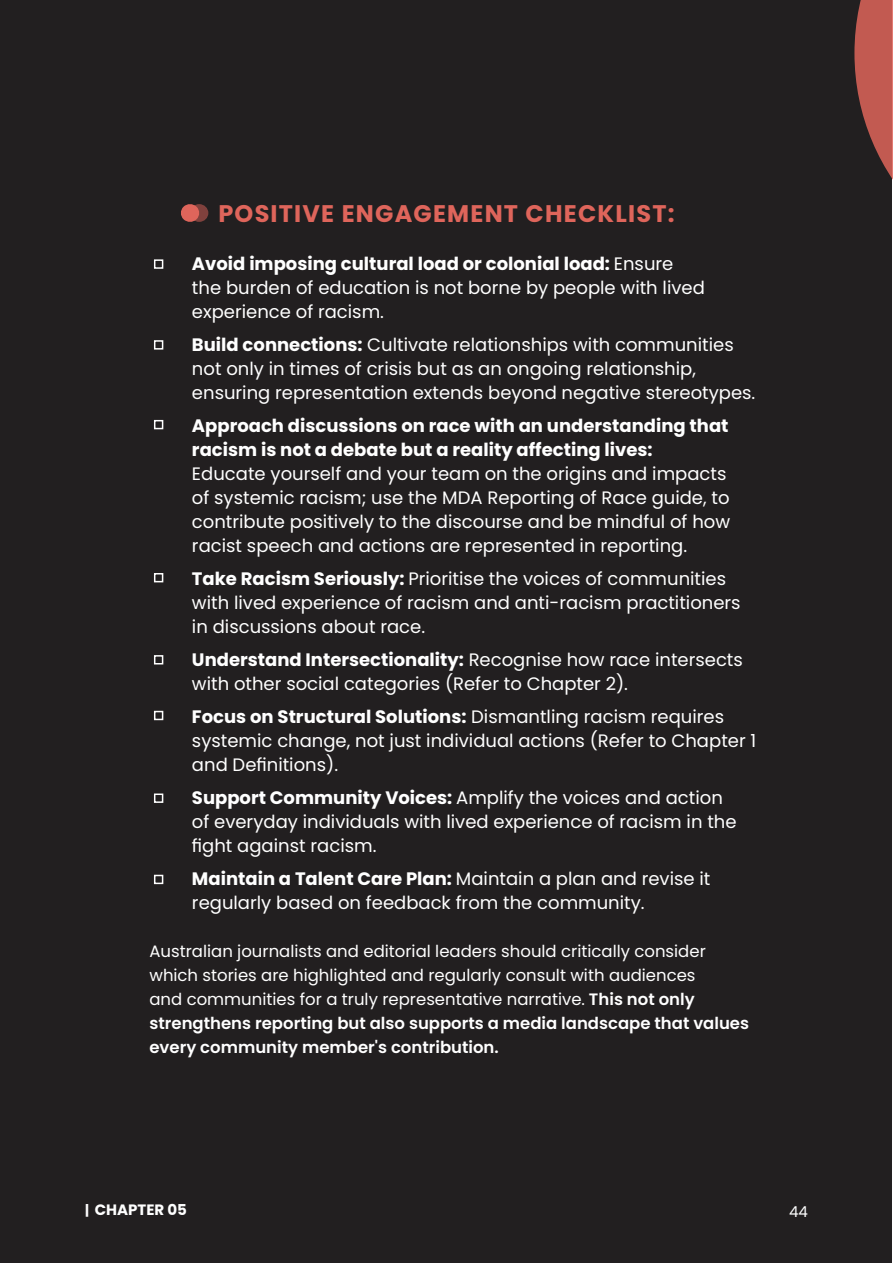
<style>
.page{position:relative;width:893px;height:1263px;background:#fff}
.page>*{position:absolute;margin:0;border:0;box-sizing:border-box;transform-origin:0 0}
.t1{font:700 24px "Poppins";letter-spacing:.05em;color:#df655b}
.t2{font:18px/24px "Poppins";color:#fff}
.t3{font:700 18px/24px "Poppins";color:#fff}
.t4{font:16.5px/24px "Poppins";color:#fff}
.t5{font:700 15px "Poppins";color:#fff}
.t6{font:15px "Poppins";color:#fff}
.s1{font-weight:700}
.s2{font-weight:600}
.s3{font-size:13.5px}
</style>
<div class="page">
<div style="left:0;top:0;width:892px;height:1263px;background:#221f20"></div>
<div style="left:154px;top:259px;width:9px;height:10px;border:2px solid #fff"></div>
<div style="left:154px;top:340px;width:9px;height:10px;border:2px solid #fff"></div>
<div style="left:154px;top:420px;width:9px;height:9px;border:2px solid #fff"></div>
<div style="left:154px;top:573px;width:9px;height:9px;border:2px solid #fff"></div>
<div style="left:154px;top:655px;width:9px;height:9px;border:2px solid #fff"></div>
<div style="left:154px;top:711px;width:9px;height:9px;border:2px solid #fff"></div>
<div style="left:154px;top:793px;width:9px;height:10px;border:2px solid #fff"></div>
<div style="left:154px;top:875px;width:9px;height:9px;border:2px solid #fff"></div>
<svg style="left:181px;top:204px;width:13px;height:18px"></svg>
<svg style="left:190px;top:204px;width:18px;height:18px"></svg>
<svg style="left:854px;top:0;width:39px;height:180px"></svg>
<h1 class="t1" style="left:218px;top:199px;width:458px">POSITIVE ENGAGEMENT CHECKLIST:</h1>
<p class="t2" style="left:192px;top:252px;width:514px"><span class="s1">Avoid imposing cultural load or colonial load:</span> Ensure the burden of education is not borne by people with lived experience of racism.</p>
<p class="t2" style="left:192px;top:333px;width:565px"><span class="s1">Build connections:</span> Cultivate relationships with communities not only in times of crisis but as an ongoing relationship, ensuring representation extends beyond negative stereotypes.</p>
<p class="t3" style="left:192px;top:414px;width:538px">Approach discussions on race with an understanding that racism is not a debate but a reality affecting lives:</p>
<p class="t2" style="left:192px;top:462px;width:540px">Educate yourself and your team on the origins and impacts of systemic racism; use the MDA Reporting of Race guide, to contribute positively to the discourse and be mindful of how racist speech and actions are represented in reporting.</p>
<p class="t2" style="left:192px;top:567px;width:550px"><span class="s1">Take Racism Seriously:</span> Prioritise the voices of communities with lived experience of racism and anti-racism practitioners in discussions about race.</p>
<p class="t2" style="left:192px;top:647px;width:552px"><span class="s1">Understand Intersectionality:</span> Recognise how race intersects with other social categories (Refer to Chapter 2).</p>
<p class="t2" style="left:192px;top:704px;width:566px"><span class="s1">Focus on Structural Solutions:</span> Dismantling racism requires systemic change, not just individual actions (Refer to Chapter 1 and Definitions).</p>
<p class="t2" style="left:192px;top:785px;width:546px"><span class="s1">Support Community Voices:</span> Amplify the voices and action of everyday individuals with lived experience of racism in the fight against racism.</p>
<p class="t2" style="left:192px;top:866px;width:520px"><span class="s1">Maintain a Talent Care Plan:</span> Maintain a plan and revise it regularly based on feedback from the community.</p>
<p class="t4" style="left:149px;top:939px;width:601px">Australian journalists and editorial leaders should critically consider which stories are highlighted and regularly consult with audiences<br>and communities for a truly representative narrative. <span class="s2">This not only strengthens reporting but also supports a media landscape that values every community member's contribution.</span></p>
<p class="t5" style="left:85px;top:1201px;width:103px"><span class="s3">|</span> CHAPTER 05</p>
<p class="t6" style="left:789px;top:1202px;width:20px">44</p>
</div>
